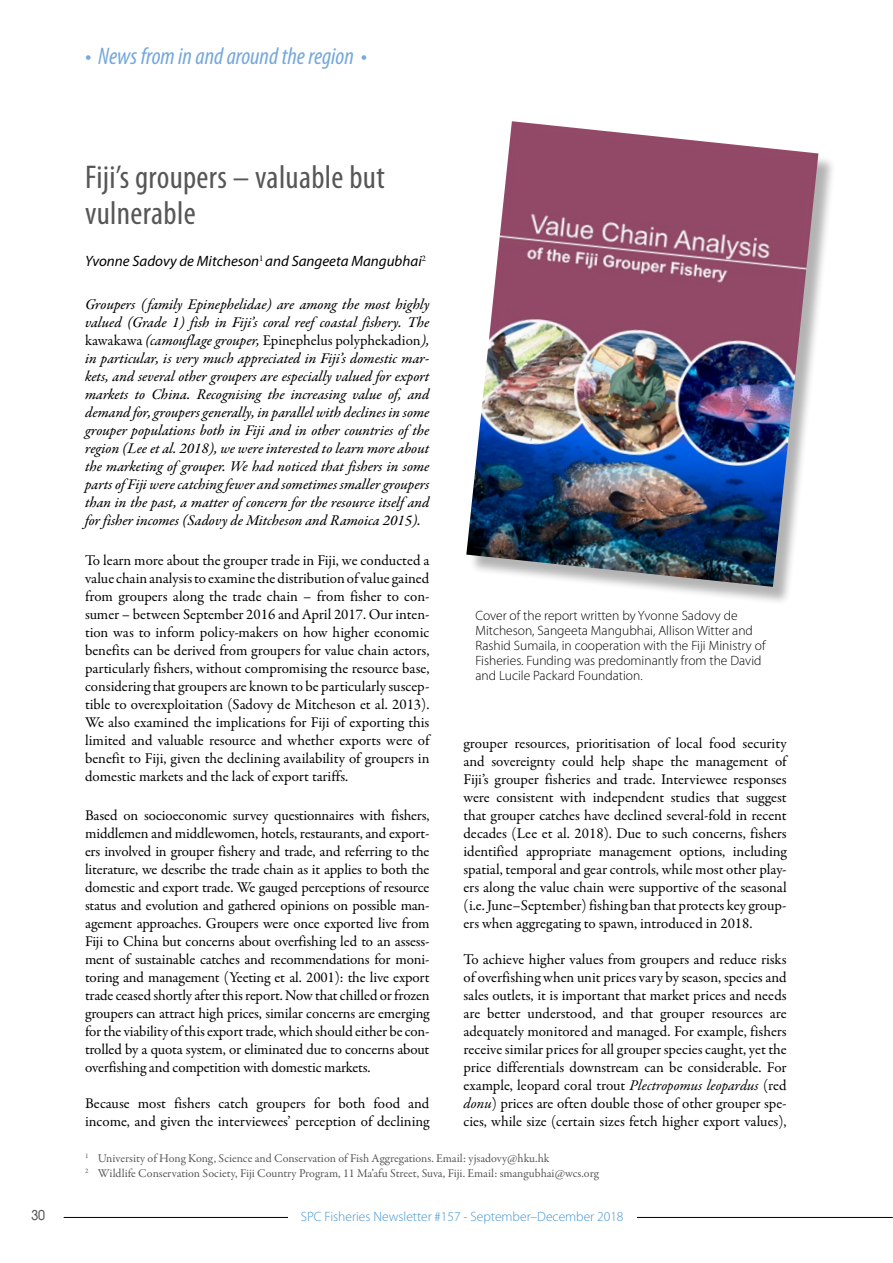
<style>
.page{position:relative;width:893px;height:1263px;background:#fff}
.page>*{position:absolute;margin:0;border:0;box-sizing:border-box;transform-origin:0 0}
.t1{font:condensed 33px/36px "Myriad Pro";letter-spacing:.01em;color:#575756}
.t2{font:italic condensed 24px "Myriad Pro";color:#75a8db}
.t3{font:15px/18px "Garamond Premr Pro";letter-spacing:-.005em;color:#000;text-align:justify}
.t4{font:15px/18px "Garamond Premr Pro Med It";letter-spacing:-.005em;color:#000}
.t5{font:italic 15px "Myriad Pro";color:#000}
.t6{font:15px "Duepuntozero";color:#575756}
.t7{font:300 13.5px/15px "Myriad Pro";color:#000}
.t8{font:300 13.5px "Myriad Pro";color:#4394d1}
.t9{font:12px/15px "Garamond Premr Pro";color:#575756}
.s1{font-family:"Garamond Premr Pro Med It"}
.s2{font-style:italic}
</style>
<div class="page">
<hr style="left:64px;top:1217px;width:828px;height:1px;background:#000">
<div style="left:288px;top:1210px;width:349px;height:20px;background:#fff"></div>
<div style="left:469px;top:124px;width:367px;height:481px;background:#000;opacity:.3"></div>
<img style="left:466px;top:121px;width:352px;height:466px">
<h2 class="t2" style="left:85px;top:41px;width:284px">• News from in and around the region •</h2>
<p class="t6" style="left:31px;top:1207px;width:15px">30</p>
<h1 class="t1" style="left:85px;top:159px;width:301px">Fiji’s groupers – valuable but vulnerable</h1>
<p class="t5" style="left:85px;top:252px;width:342px">Yvonne Sadovy de Mitcheson<sup>1</sup> and Sangeeta Mangubhai<sup>2</sup></p>
<p class="t4" style="left:85px;top:296px;width:346px">Groupers ( family Epinephelidae) are among the most highly valued (Grade 1) fish in Fiji’s coral reef coastal fishery. The</p>
<p class="t3" style="left:85px;top:332px;width:346px">kawakawa <span class="s1">(camouflage grouper,</span> Epinephelus polyphekadion<span class="s1">),</span></p>
<p class="t4" style="left:85px;top:350px;width:346px;text-align:justify">in particular, is very much appreciated in Fiji’s domestic mar&shy;kets, and several other groupers are especially valued for export markets to China. Recognising the increasing value of, and demand for, groupers generally, in parallel with declines in some grouper populations both in Fiji and in other countries of the region (Lee et al. 2018), we were interested to learn more about the marketing of grouper. We had noticed that fishers in some parts of Fiji were catching fewer and sometimes smaller groupers than in the past, a matter of concern for the resource itself and for fisher incomes (Sadovy de Mitcheson and Ramoica 2015).</p>
<p class="t3" style="left:85px;top:551px;width:346px">To learn more about the grouper trade in Fiji, we conducted a value chain analysis to examine the distribution of value gained from groupers along the trade chain – from fisher to con&shy;sumer – between September 2016 and April 2017. Our inten&shy;tion was to inform policy-makers on how higher economic benefits can be derived from groupers for value chain actors, particularly fishers, without compromising the resource base, considering that groupers are known to be particularly suscep&shy;tible to overexploitation (Sadovy de Mitcheson et al. 2013).<br>We also examined the implications for Fiji of exporting this limited and valuable resource and whether exports were of benefit to Fiji, given the declining availability of groupers in domestic markets and the lack of export tariffs.</p>
<p class="t3" style="left:85px;top:806px;width:346px">Based on socioeconomic survey questionnaires with fishers, middlemen and middlewomen, hotels, restaurants, and export&shy;ers involved in grouper fishery and trade, and referring to the literature, we describe the trade chain as it applies to both the domestic and export trade. We gauged perceptions of resource status and evolution and gathered opinions on possible man&shy;agement approaches. Groupers were once exported live from Fiji to China but concerns about overfishing led to an assess&shy;ment of sustainable catches and recommendations for moni&shy;toring and management (Yeeting et al. 2001): the live export trade ceased shortly after this report. Now that chilled or frozen groupers can attract high prices, similar concerns are emerging for the viability of this export trade, which should either be con&shy;trolled by a quota system, or eliminated due to concerns about overfishing and competition with domestic markets.</p>
<p class="t3" style="left:85px;top:1094px;width:346px">Because most fishers catch groupers for both food and income, and given the interviewees’ perception of declining</p>
<p class="t7" style="left:475px;top:608px;width:292px">Cover of the report written by Yvonne Sadovy de Mitcheson, Sangeeta Mangubhai, Allison Witter and Rashid Sumaila, in cooperation with the Fiji Ministry of Fisheries. Funding was predominantly from the David and Lucile Packard Foundation.</p>
<p class="t3" style="left:463px;top:734px;width:325px">grouper resources, prioritisation of local food security and sovereignty could help shape the management of Fiji’s grouper fisheries and trade. Interviewee responses were consistent with independent studies that suggest that grouper catches have declined several-fold in recent decades (Lee et al. 2018). Due to such concerns, fishers identified appropriate management options, including spatial, temporal and gear controls, while most other play&shy;ers along the value chain were supportive of the seasonal (i.e. June–September) fishing ban that protects key group&shy;ers when aggregating to spawn, introduced in 2018.</p>
<p class="t3" style="left:463px;top:950px;width:325px">To achieve higher values from groupers and reduce risks of overfishing when unit prices vary by season, species and sales outlets, it is important that market prices and needs are better understood, and that grouper resources are adequately monitored and managed. For example, fishers receive similar prices for all grouper species caught, yet the price differentials downstream can be considerable. For example, leopard coral trout <span class="s2">Plectropomus leopardus</span> (red <span class="s2">donu</span>) prices are often double those of other grouper spe&shy;cies, while size (certain sizes fetch higher export values),</p>
<p class="t9" style="left:85px;top:1151px;width:515px"><sup>1</sup> University of Hong Kong, Science and Conservation of Fish Aggregations. Email: yjsadovy@hku.hk<br><sup>2</sup> Wildlife Conservation Society, Fiji Country Program, 11 Ma’afu Street, Suva, Fiji. Email: smangubhai@wcs.org</p>
<p class="t8" style="left:301px;top:1208px;width:324px">SPC Fisheries Newsletter #157 - September–December 2018</p>
</div>
